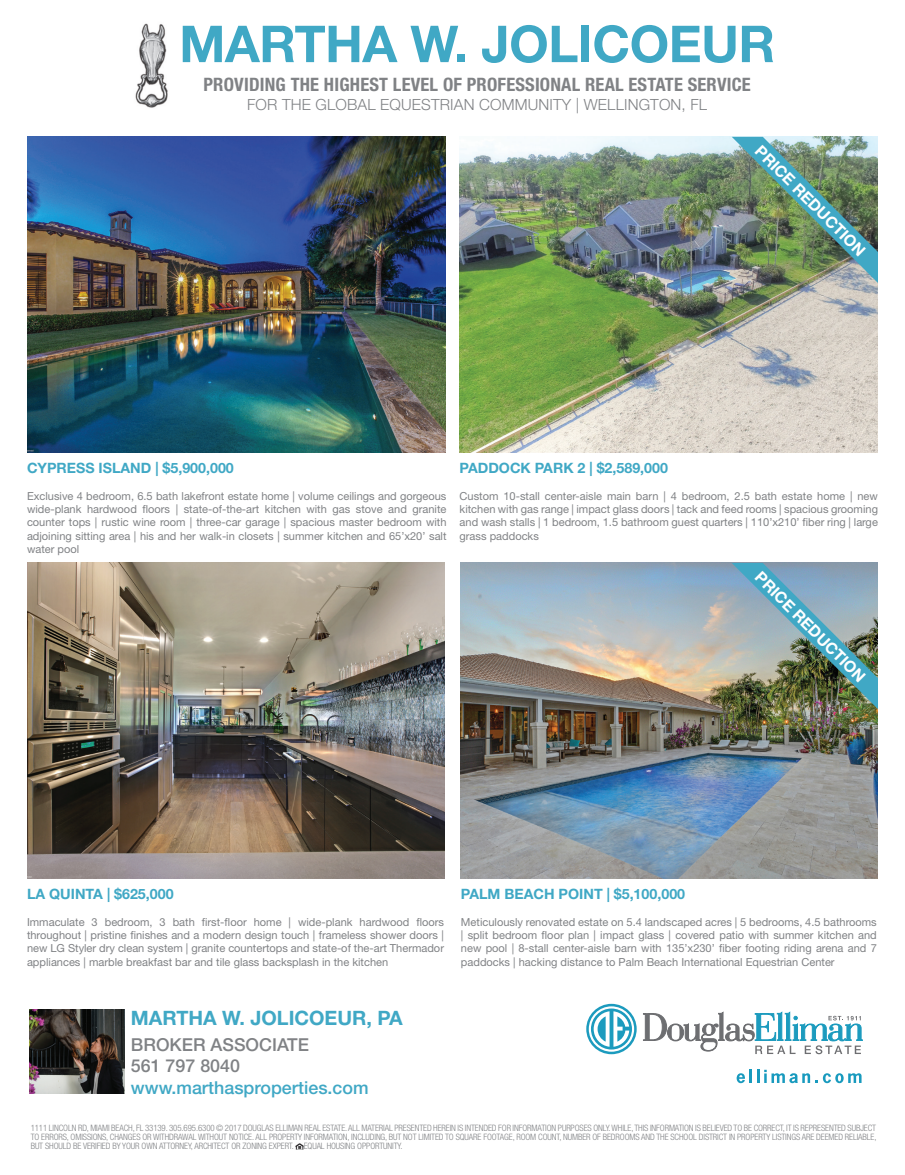
<style>
.page{position:relative;width:905px;height:1175px;background:#fff}
.page>*{position:absolute;margin:0;border:0;box-sizing:border-box;transform-origin:0 0}
.t1{font:700 50.85px "Helvetica Neue";letter-spacing:-.01em;color:#40a8c5}
.t2{font:700 19.8px "Helvetica Neue";color:#40a8c5}
.t3{font:700 condensed 18.45px "Helvetica Neue";letter-spacing:.01em;color:#808285}
.t4{font:500 17.85px/21.5px "Helvetica Neue";color:#808285}
.t5{font:500 17.85px "Helvetica Neue";color:#40a8c5}
.t6{font:700 15.9px "Helvetica Neue";color:#fff}
.t7{font:300 15.45px "Helvetica Neue";letter-spacing:.01em;color:#808285}
.t8{font:700 14.25px "Helvetica Neue";color:#40a8c5}
.t9{font:11.1px/13.4px "Helvetica Neue";color:#808285;text-align:justify}
.t10{font:300 condensed 8.85px/8.9px "Helvetica Neue";letter-spacing:-.01em;color:#808285;text-align:justify}
</style>
<div class="page">
<img style="left:135px;top:23px;width:33px;height:85px">
<svg style="left:736px;top:1073px;width:9px;height:10px"></svg>
<hr style="left:749px;top:1069px;width:3px;height:14px;background:#189abe">
<hr style="left:756px;top:1069px;width:3px;height:14px;background:#189abe">
<svg style="left:764px;top:1069px;width:97px;height:14px"></svg>
<svg style="left:586px;top:1003px;width:50px;height:51px"></svg>
<svg style="left:643px;top:1011px;width:219px;height:43px"></svg>
<img style="left:29px;top:1009px;width:96px;height:84px">
<svg style="left:295px;top:1143px;width:9px;height:6px"></svg>
<img style="left:459px;top:137px;width:419px;height:315px">
<img style="left:27px;top:137px;width:418px;height:315px">
<img style="left:731px;top:137px;width:146px;height:146px">
<img style="left:461px;top:563px;width:417px;height:315px">
<img style="left:731px;top:563px;width:146px;height:146px">
<img style="left:27px;top:563px;width:417px;height:315px">
<h1 class="t1" style="left:179px;top:13px;width:597px">MARTHA W. JOLICOEUR</h1>
<h3 class="t3" style="left:203px;top:74px;width:549px">PROVIDING THE HIGHEST LEVEL OF PROFESSIONAL REAL ESTATE SERVICE</h3>
<h3 class="t7" style="left:247px;top:95px;width:461px">FOR THE GLOBAL EQUESTRIAN COMMUNITY | WELLINGTON, FL</h3>
<h3 class="t6" style="left:764px;top:141px;width:150px;rotate:45deg">PRICE REDUCTION</h3>
<p class="t8" style="left:27px;top:459px;width:208px">CYPRESS ISLAND | $5,900,000</p>
<p class="t9" style="left:27px;top:489px;width:421px">Exclusive 4 bedroom, 6.5 bath lakefront estate home | volume ceilings and gorgeous wide-plank hardwood floors | state-of-the-art kitchen with gas stove and granite counter tops | rustic wine room | three-car garage | spacious master bedroom with adjoining sitting area | his and her walk-in closets | summer kitchen and 65’x20’ salt water pool</p>
<p class="t8" style="left:459px;top:459px;width:210px">PADDOCK PARK 2 | $2,589,000</p>
<p class="t9" style="left:459px;top:489px;width:420px">Custom 10-stall center-aisle main barn | 4 bedroom, 2.5 bath estate home | new kitchen with gas range | impact glass doors | tack and feed rooms | spacious grooming and wash stalls | 1 bedroom, 1.5 bathroom guest quarters | 110’x210’ fiber ring | large grass paddocks</p>
<h3 class="t6" style="left:764px;top:567px;width:150px;rotate:45deg">PRICE REDUCTION</h3>
<p class="t8" style="left:27px;top:885px;width:148px">LA QUINTA | $625,000</p>
<p class="t9" style="left:27px;top:915px;width:418px">Immaculate 3 bedroom, 3 bath first-floor home | wide-plank hardwood floors throughout | pristine finishes and a modern design touch | frameless shower doors | new LG Styler dry clean system | granite countertops and state-of the-art Thermador appliances | marble breakfast bar and tile glass backsplash in the kitchen</p>
<p class="t8" style="left:461px;top:885px;width:226px">PALM BEACH POINT | $5,100,000</p>
<p class="t9" style="left:461px;top:915px;width:417px">Meticulously renovated estate on 5.4 landscaped acres | 5 bedrooms, 4.5 bathrooms | split bedroom floor plan | impact glass | covered patio with summer kitchen and new pool | 8-stall center-aisle barn with 135’x230’ fiber footing riding arena and 7 paddocks | hacking distance to Palm Beach International Equestrian Center</p>
<h2 class="t2" style="left:131px;top:1006px;width:273px">MARTHA W. JOLICOEUR, PA</h2>
<h3 class="t4" style="left:131px;top:1033px;width:180px">BROKER ASSOCIATE<br>561 797 8040</h3>
<h3 class="t5" style="left:131px;top:1076px;width:239px">www.marthasproperties.com</h3>
<p class="t10" style="left:31px;top:1123px;width:847px">1111 LINCOLN RD, MIAMI BEACH, FL 33139. 305.695.6300 © 2017 DOUGLAS ELLIMAN REAL ESTATE. ALL MATERIAL PRESENTED HEREIN IS INTENDED FOR INFORMATION PURPOSES ONLY. WHILE, THIS INFORMATION IS BELIEVED TO BE CORRECT, IT IS REPRESENTED SUBJECT TO ERRORS, OMISSIONS, CHANGES OR WITHDRAWAL WITHOUT NOTICE. ALL PROPERTY INFORMATION, INCLUDING, BUT NOT LIMITED TO SQUARE FOOTAGE, ROOM COUNT, NUMBER OF BEDROOMS AND THE SCHOOL DISTRICT IN PROPERTY LISTINGS ARE DEEMED RELIABLE, BUT SHOULD BE VERIFIED BY YOUR OWN ATTORNEY, ARCHITECT OR ZONING EXPERT. EQUAL HOUSING OPPORTUNITY.</p>
</div>
